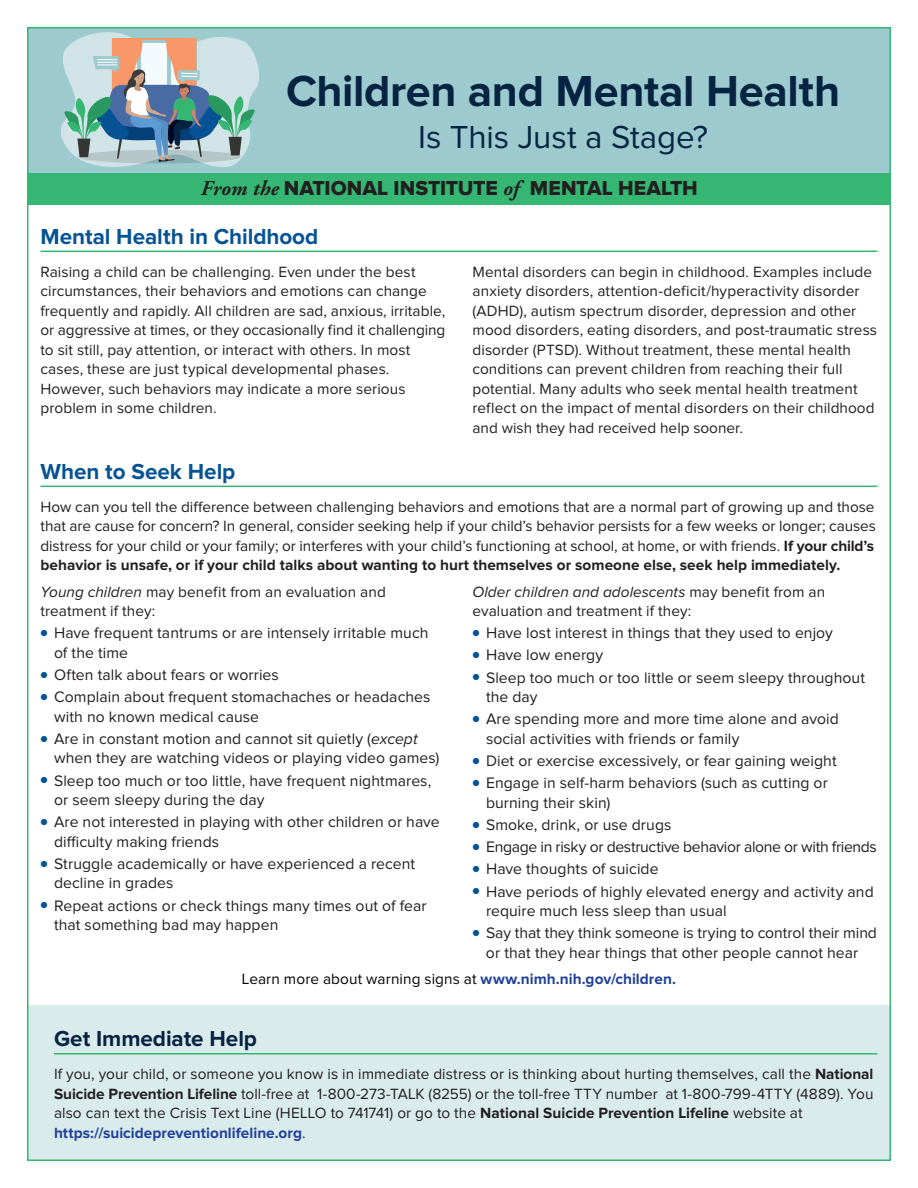
<style>
.page{position:relative;width:918px;height:1188px;background:#fff}
.page>*{position:absolute;margin:0;border:0;box-sizing:border-box;transform-origin:0 0}
.t1{font:700 45px "Proxima Nova";letter-spacing:-.005em;color:#062341}
.t2{font:33px "Proxima Nova";letter-spacing:-.005em;color:#062341}
.t3{font:700 22.5px "Proxima Nova";letter-spacing:-.005em;color:#055394}
.t4{font:700 22.5px "Proxima Nova";letter-spacing:-.005em;color:#062341}
.t5{font:21px "Proxima Nova Extrabld";color:#231f20}
.t6{font:15.75px/19.5px "Proxima Nova";letter-spacing:.005em;color:#231f20}
.t7{font:15.75px "Proxima Nova";letter-spacing:-.025em;color:#231f20}
.t8{font:15.3px/19.5px "Proxima Nova";letter-spacing:.005em;color:#231f20}
.t9{font:15.3px "Proxima Nova";letter-spacing:.005em;color:#040503}
.s1{font-family:"Adobe Garamond Pro";font-weight:700;font-style:italic}
.s2{font-weight:700}
.s3{font-style:italic}
.s4{font-size:10.5px;color:#055394}
.s5{font-weight:700;color:#20419a}
</style>
<div class="page">
<div style="left:27px;top:1005px;width:864px;height:156px;background:#daebec"></div>
<div style="left:28px;top:28px;width:862px;height:171px;background:#9ccace"></div>
<hr style="left:40px;top:251px;width:838px;height:1px;background:#35b773">
<svg style="left:54px;top:28px;width:209px;height:139px"></svg>
<hr style="left:40px;top:486px;width:838px;height:1px;background:#35b773">
<div style="left:28px;top:173px;width:863px;height:32px;background:#35b773"></div>
<hr style="left:54px;top:1053px;width:824px;height:2px;background:#35b773">
<h1 class="t1" style="left:286px;top:70px;width:555px">Children and Mental Health</h1>
<h1 class="t2" style="left:418px;top:121px;width:292px">Is This Just a Stage?</h1>
<p class="t5" style="left:201px;top:179px;width:498px"><span class="s1">From the</span> NATIONAL INSTITUTE <span class="s1">of</span> MENTAL HEALTH</p>
<h2 class="t3" style="left:40px;top:226px;width:279px">Mental Health in Childhood</h2>
<p class="t8" style="left:40px;top:263px;width:406px">Raising a child can be challenging. Even under the best circumstances, their behaviors and emotions can change frequently and rapidly. All children are sad, anxious, irritable, or aggressive at times, or they occasionally find it challenging to sit still, pay attention, or interact with others. In most cases, these are just typical developmental phases.<br>However, such behaviors may indicate a more serious problem in some children.</p>
<p class="t8" style="left:473px;top:263px;width:406px">Mental disorders can begin in childhood. Examples include anxiety disorders, attention-deficit/hyperactivity disorder (ADHD), autism spectrum disorder, depression and other mood disorders, eating disorders, and post-traumatic stress disorder (PTSD). Without treatment, these mental health conditions can prevent children from reaching their full potential. Many adults who seek mental health treatment reflect on the impact of mental disorders on their childhood and wish they had received help sooner.</p>
<h2 class="t3" style="left:40px;top:461px;width:196px">When to Seek Help</h2>
<p class="t8" style="left:40px;top:498px;width:837px;text-align:justify">How can you tell the difference between challenging behaviors and emotions that are a normal part of growing up and those that are cause for concern? In general, consider seeking help if your child’s behavior persists for a few weeks or longer; causes distress for your child or your family; or interferes with your child’s functioning at school, at home, or with friends. <span class="s2">If your child’s behavior is unsafe, or if your child talks about wanting to hurt themselves or someone else, seek help immediately.</span></p>
<p class="t8" style="left:40px;top:582px;width:347px"><span class="s3">Young children</span> may benefit from an evaluation and treatment if they:</p>
<p class="t6" style="left:54px;top:624px;width:376px;text-indent:-14px"><span class="s4">●</span> Have frequent tantrums or are intensely irritable much of the time</p>
<p class="t6" style="left:40px;top:666px;width:240px"><span class="s4">●</span> Often talk about fears or worries</p>
<p class="t6" style="left:54px;top:688px;width:378px;text-indent:-14px"><span class="s4">●</span> Complain about frequent stomachaches or headaches with no known medical cause</p>
<p class="t6" style="left:54px;top:730px;width:387px;text-indent:-14px"><span class="s4">●</span> Are in constant motion and cannot sit quietly (<span class="s3">except </span>when they are watching videos or playing video games)</p>
<p class="t6" style="left:54px;top:771px;width:379px;text-indent:-14px"><span class="s4">●</span> Sleep too much or too little, have frequent nightmares, or seem sleepy during the day</p>
<p class="t6" style="left:54px;top:813px;width:387px;text-indent:-14px"><span class="s4">●</span> Are not interested in playing with other children or have difficulty making friends</p>
<p class="t6" style="left:54px;top:855px;width:363px;text-indent:-14px"><span class="s4">●</span> Struggle academically or have experienced a recent decline in grades</p>
<p class="t6" style="left:54px;top:896px;width:374px;text-indent:-14px"><span class="s4">●</span> Repeat actions or check things many times out of fear that something bad may happen</p>
<p class="t8" style="left:472px;top:582px;width:354px"><span class="s3">Older children and adolescents</span> may benefit from an evaluation and treatment if they:</p>
<p class="t6" style="left:472px;top:624px;width:362px"><span class="s4">●</span> Have lost interest in things that they used to enjoy</p>
<p class="t6" style="left:472px;top:646px;width:132px"><span class="s4">●</span> Have low energy</p>
<p class="t6" style="left:486px;top:668px;width:381px;text-indent:-14px"><span class="s4">●</span> Sleep too much or too little or seem sleepy throughout the day</p>
<p class="t6" style="left:486px;top:710px;width:354px;text-indent:-14px"><span class="s4">●</span> Are spending more and more time alone and avoid social activities with friends or family</p>
<p class="t6" style="left:472px;top:752px;width:366px"><span class="s4">●</span> Diet or exercise excessively, or fear gaining weight</p>
<p class="t6" style="left:486px;top:774px;width:343px;text-indent:-14px"><span class="s4">●</span> Engage in self-harm behaviors (such as cutting or burning their skin)</p>
<p class="t6" style="left:472px;top:816px;width:201px"><span class="s4">●</span> Smoke, drink, or use drugs</p>
<p class="t7" style="left:472px;top:840px;width:406px"><span class="s4">●</span> Engage in risky or destructive behavior alone or with friends</p>
<p class="t6" style="left:472px;top:860px;width:188px"><span class="s4">●</span> Have thoughts of suicide</p>
<p class="t6" style="left:486px;top:882px;width:389px;text-indent:-14px"><span class="s4">●</span> Have periods of highly elevated energy and activity and require much less sleep than usual</p>
<p class="t6" style="left:472px;top:924px;width:406px;text-align:center"><span class="s4">●</span> Say that they think someone is trying to control their mind or that they hear things that other people cannot hear</p>
<p class="t9" style="left:242px;top:972px;width:436px">Learn more about warning signs at <span class="s5">www.nimh.nih.gov/children.</span></p>
<h2 class="t4" style="left:54px;top:1028px;width:205px">Get Immediate Help</h2>
<p class="t8" style="left:54px;top:1065px;width:821px">If you, your child, or someone you know is in immediate distress or is thinking about hurting themselves, call the <span class="s2">National Suicide Prevention Lifeline</span> toll-free at 1-800-273-TALK (8255) or the toll-free TTY number at 1-800-799-4TTY (4889). You also can text the Crisis Text Line (HELLO to 741741) or go to the <span class="s2">National Suicide Prevention Lifeline</span> website at <span class="s5">https://suicidepreventionlifeline.org</span>.</p>
</div>
